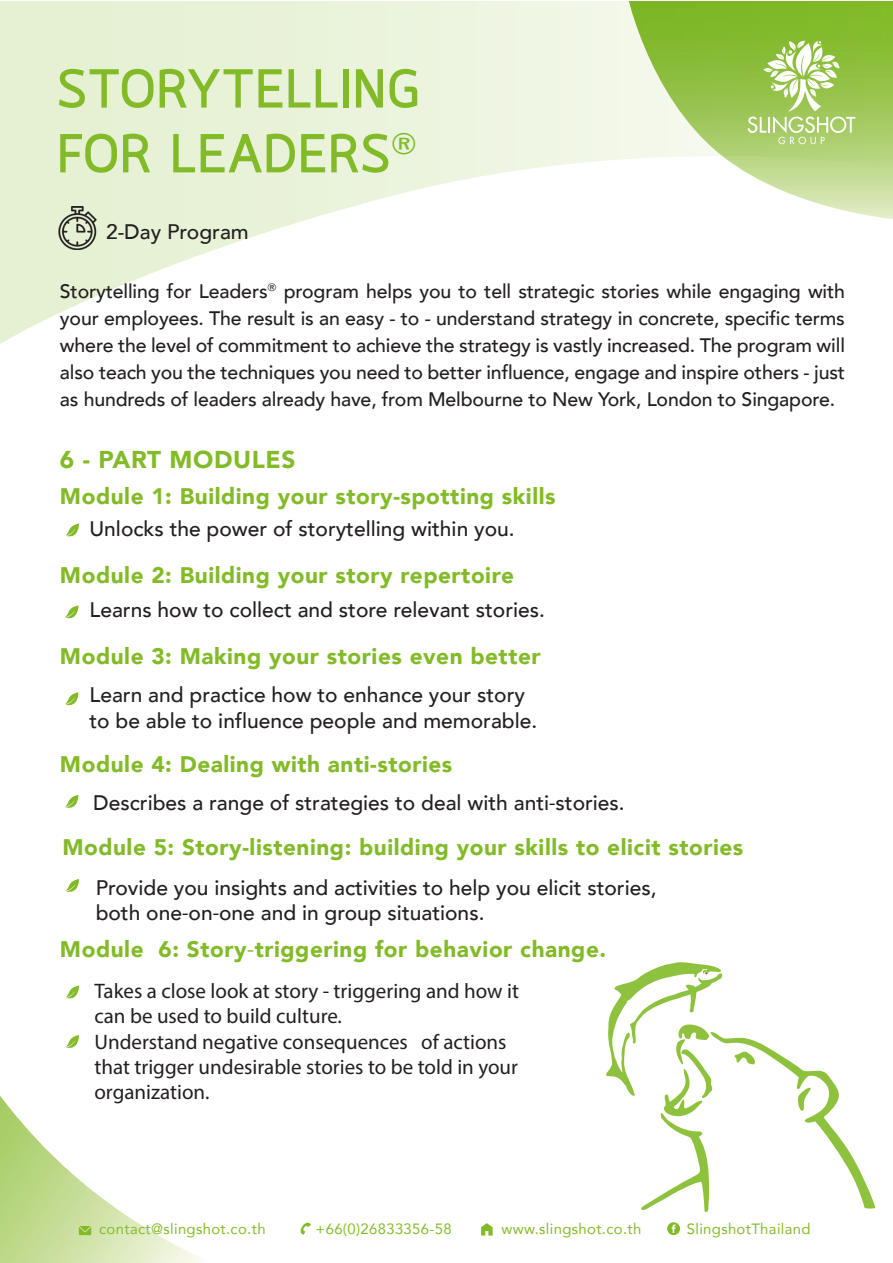
<style>
.page{position:relative;width:893px;height:1263px;background:#fff}
.page>*{position:absolute;margin:0;border:0;box-sizing:border-box;transform-origin:0 0}
.t1{font:700 54px/64.8px "Quark";letter-spacing:.025em;color:#82bb27}
.t2{font:900 24.3px "Avenir";letter-spacing:.025em;color:#82bb27}
.t3{font:900 22.5px "Avenir";letter-spacing:.025em;color:#82bb27}
.t4{font:500 21px/25.2px "Avenir";color:#231f20}
.t5{font:21px/25.2px "Myriad Pro";color:#231f20}
.t6{font:500 19.5px/27px "Avenir";letter-spacing:-.01em;color:#231f20;text-align:justify}
.t7{font:14.85px "Avenir";letter-spacing:.025em;color:#82bb27}
.s1{font-family:"Myriad Pro";font-weight:400}
</style>
<div class="page">
<svg style="left:0;top:1px;width:625px;height:343px"></svg>
<svg style="left:625px;top:1px;width:267px;height:218px"></svg>
<svg style="left:748px;top:41px;width:107px;height:103px"></svg>
<svg style="left:0;top:1095px;width:200px;height:168px"></svg>
<svg style="left:79px;top:1226px;width:12px;height:9px"></svg>
<svg style="left:300px;top:1222px;width:11px;height:13px"></svg>
<svg style="left:667px;top:1222px;width:13px;height:13px"></svg>
<svg style="left:481px;top:1223px;width:12px;height:12px"></svg>
<svg style="left:606px;top:962px;width:269px;height:250px"></svg>
<img style="left:56px;top:206px;width:43px;height:44px">
<svg style="left:66px;top:523px;width:13px;height:14px"></svg>
<svg style="left:65px;top:605px;width:14px;height:14px"></svg>
<svg style="left:65px;top:692px;width:14px;height:14px"></svg>
<svg style="left:65px;top:795px;width:14px;height:13px"></svg>
<svg style="left:66px;top:879px;width:13px;height:13px"></svg>
<svg style="left:66px;top:985px;width:13px;height:14px"></svg>
<svg style="left:66px;top:1035px;width:13px;height:13px"></svg>
<svg style="left:393px;top:132px;width:22px;height:22px"></svg>
<svg style="left:268px;top:283px;width:8px;height:8px"></svg>
<h1 class="t1" style="left:57px;top:61px;width:364px">STORYTELLING<br>FOR LEADERS</h1>
<p class="t4" style="left:106px;top:220px;width:144px">2-Day Program</p>
<p class="t6" style="left:60px;top:278px;width:787px">Storytelling for Leaders program helps you to tell strategic stories while engaging with your employees. The result is an easy - to - understand strategy in concrete, specific terms where the level of commitment to achieve the strategy is vastly increased. The program will also teach you the techniques you need to better influence, engage and inspire others - just as hundreds of leaders already have, from Melbourne to New York, London to Singapore.</p>
<p class="t2" style="left:60px;top:444px;width:237px">6 - PART MODULES</p>
<p class="t3" style="left:60px;top:482px;width:497px">Module 1: Building your story-spotting skills</p>
<p class="t4" style="left:89px;top:517px;width:427px">Unlocks the power of storytelling within you.</p>
<p class="t3" style="left:60px;top:561px;width:455px">Module 2: Building your story repertoire</p>
<p class="t4" style="left:90px;top:597px;width:457px">Learns how to collect and store relevant stories.</p>
<p class="t3" style="left:60px;top:642px;width:482px">Module 3: Making your stories even better</p>
<p class="t4" style="left:89px;top:683px;width:449px">Learn and practice how to enhance your story to be able to influence people and memorable.</p>
<p class="t3" style="left:60px;top:749px;width:394px">Module 4: Dealing with anti-stories</p>
<p class="t4" style="left:93px;top:791px;width:533px">Describes a range of strategies to deal with anti<span class="s1">‐</span>stories.</p>
<p class="t3" style="left:62px;top:832px;width:683px">Module 5: Story-listening: building your skills to elicit stories</p>
<p class="t4" style="left:96px;top:875px;width:562px">Provide you insights and activities to help you elicit stories, both one<span class="s1">‐</span>on<span class="s1">‐</span>one and in group situations.</p>
<p class="t3" style="left:60px;top:934px;width:548px">Module 6: Story<span class="s1">‐</span>triggering for behavior change.</p>
<p class="t5" style="left:94px;top:978px;width:426px">Takes a close look at story ‐ triggering and how it can be used to build culture.<br>Understand negative consequences of actions that trigger undesirable stories to be told in your organization.</p>
<p class="t7" style="left:99px;top:1219px;width:168px">contact@slingshot.co.th</p>
<p class="t7" style="left:315px;top:1219px;width:138px">+66(0)26833356-58</p>
<p class="t7" style="left:501px;top:1219px;width:141px">www.slingshot.co.th</p>
<p class="t7" style="left:687px;top:1219px;width:125px">SlingshotThailand</p>
</div>
